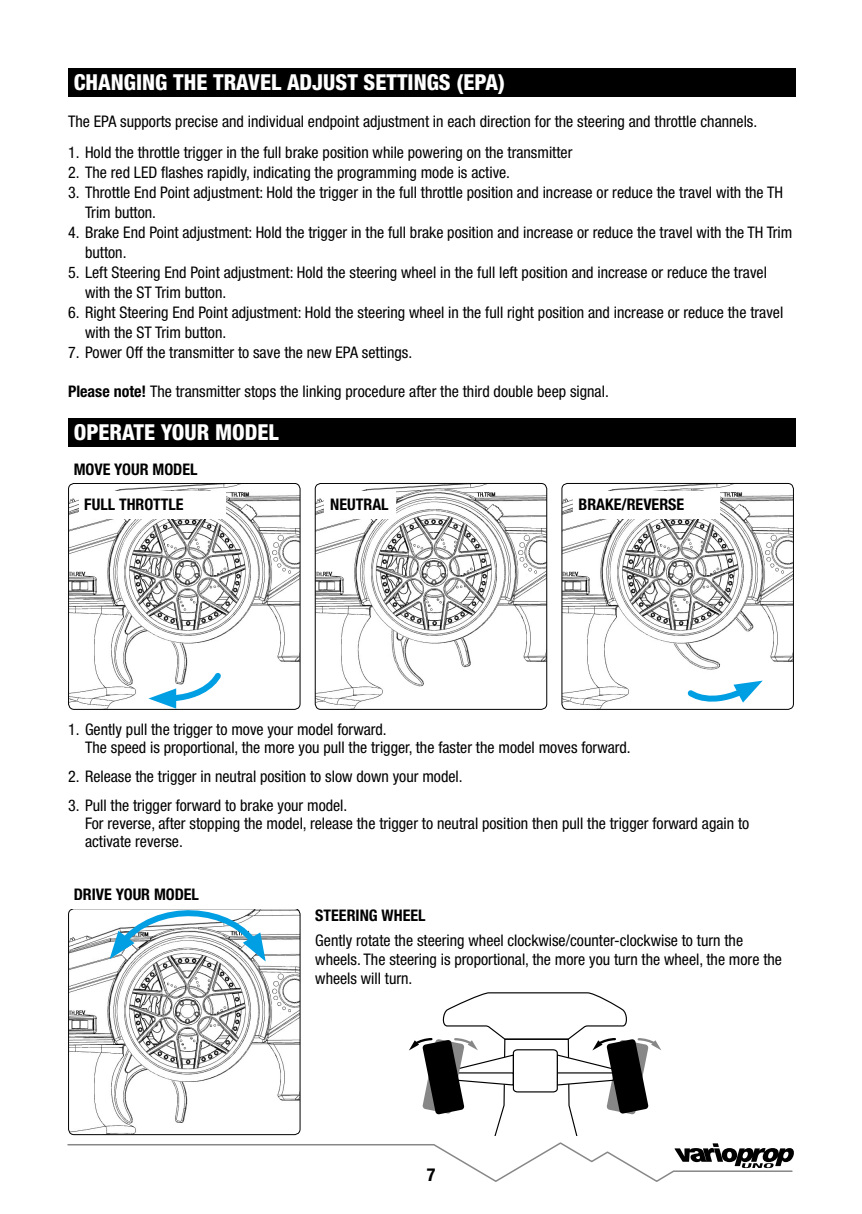
<style>
.page{position:relative;width:862px;height:1214px;background:#fff}
.page>*{position:absolute;margin:0;border:0;box-sizing:border-box;transform-origin:0 0}
.t1{font:800 condensed 22px "Helvetica Neue LT Std";color:#fff}
.t2{font:700 condensed 18px "Helvetica Neue LT Std";color:#000}
.t3{font:condensed 16px/20px "Helvetica Neue LT Std";color:#000}
.t4{font:700 condensed 16px "Helvetica Neue LT Std";color:#000}
.s1{font-weight:700}
</style>
<div class="page">
<img style="left:315px;top:483px;width:232px;height:226px">
<div style="left:315px;top:483px;width:232px;height:226px;border:1px solid #000;border-radius:6px"></div>
<img style="left:69px;top:483px;width:231px;height:226px">
<div style="left:68px;top:483px;width:232px;height:226px;border:1px solid #000;border-radius:6px"></div>
<img style="left:69px;top:909px;width:231px;height:225px">
<div style="left:68px;top:908px;width:232px;height:226px;border:1px solid #000;border-radius:6px"></div>
<img style="left:562px;top:484px;width:231px;height:225px">
<div style="left:561px;top:483px;width:233px;height:226px;border:1px solid #000;border-radius:6px"></div>
<svg style="left:409px;top:992px;width:252px;height:142px"></svg>
<div style="left:325px;top:491px;width:71px;height:27px;background:#fff"></div>
<div style="left:79px;top:491px;width:146px;height:27px;background:#fff"></div>
<div style="left:573px;top:491px;width:146px;height:27px;background:#fff"></div>
<svg style="left:148px;top:669px;width:76px;height:39px"></svg>
<svg style="left:110px;top:908px;width:156px;height:53px"></svg>
<svg style="left:685px;top:680px;width:78px;height:28px"></svg>
<svg style="left:67px;top:1142px;width:727px;height:40px"></svg>
<div style="left:68px;top:68px;width:727px;height:28px;background:#000"></div>
<div style="left:68px;top:418px;width:727px;height:28px;background:#000"></div>
<h1 class="t1" style="left:74px;top:69px;width:433px">CHANGING THE TRAVEL ADJUST SETTINGS (EPA)</h1>
<p class="t3" style="left:68px;top:111px;width:691px">The EPA supports precise and individual endpoint adjustment in each direction for the steering and throttle channels.</p>
<p class="t3" style="left:68px;top:142px;width:506px">1. Hold the throttle trigger in the full brake position while powering on the transmitter</p>
<p class="t3" style="left:68px;top:162px;width:443px">2. The red LED flashes rapidly, indicating the programming mode is active.</p>
<p class="t3" style="left:85px;top:182px;width:699px;text-indent:-17px">3. Throttle End Point adjustment: Hold the trigger in the full throttle position and increase or reduce the travel with the TH<br>Trim button.</p>
<p class="t3" style="left:85px;top:222px;width:709px;text-indent:-17px">4. Brake End Point adjustment: Hold the trigger in the full brake position and increase or reduce the travel with the TH Trim button.</p>
<p class="t3" style="left:85px;top:262px;width:683px;text-indent:-17px">5. Left Steering End Point adjustment: Hold the steering wheel in the full left position and increase or reduce the travel with the ST Trim button.</p>
<p class="t3" style="left:85px;top:302px;width:700px;text-indent:-17px">6. Right Steering End Point adjustment: Hold the steering wheel in the full right position and increase or reduce the travel with the ST Trim button.</p>
<p class="t3" style="left:68px;top:342px;width:346px">7. Power Off the transmitter to save the new EPA settings.</p>
<p class="t3" style="left:68px;top:381px;width:542px"><span class="s1">Please note!</span> The transmitter stops the linking procedure after the third double beep signal.</p>
<h1 class="t1" style="left:74px;top:418px;width:206px">OPERATE YOUR MODEL</h1>
<p class="t4" style="left:74px;top:459px;width:125px">MOVE YOUR MODEL</p>
<p class="t4" style="left:84px;top:495px;width:101px">FULL THROTTLE</p>
<p class="t4" style="left:330px;top:495px;width:60px">NEUTRAL</p>
<p class="t4" style="left:578px;top:495px;width:107px">BRAKE/REVERSE</p>
<p class="t3" style="left:85px;top:719px;width:547px;line-height:18px;text-indent:-17px">1. Gently pull the trigger to move your model forward.<br>The speed is proportional, the more you pull the trigger, the faster the model moves forward.</p>
<p class="t3" style="left:68px;top:766px;width:396px">2. Release the trigger in neutral position to slow down your model.</p>
<p class="t3" style="left:85px;top:796px;width:666px;line-height:18px;text-indent:-17px">3. Pull the trigger forward to brake your model.<br>For reverse, after stopping the model, release the trigger to neutral position then pull the trigger forward again to activate reverse.</p>
<p class="t4" style="left:74px;top:884px;width:127px">DRIVE YOUR MODEL</p>
<p class="t4" style="left:315px;top:905px;width:112px">STEERING WHEEL</p>
<p class="t3" style="left:315px;top:930px;width:468px;line-height:19.2px">Gently rotate the steering wheel clockwise/counter-clockwise to turn the wheels. The steering is proportional, the more you turn the wheel, the more the wheels will turn.</p>
<p class="t2" style="left:427px;top:1163px;width:10px">7</p>
</div>
